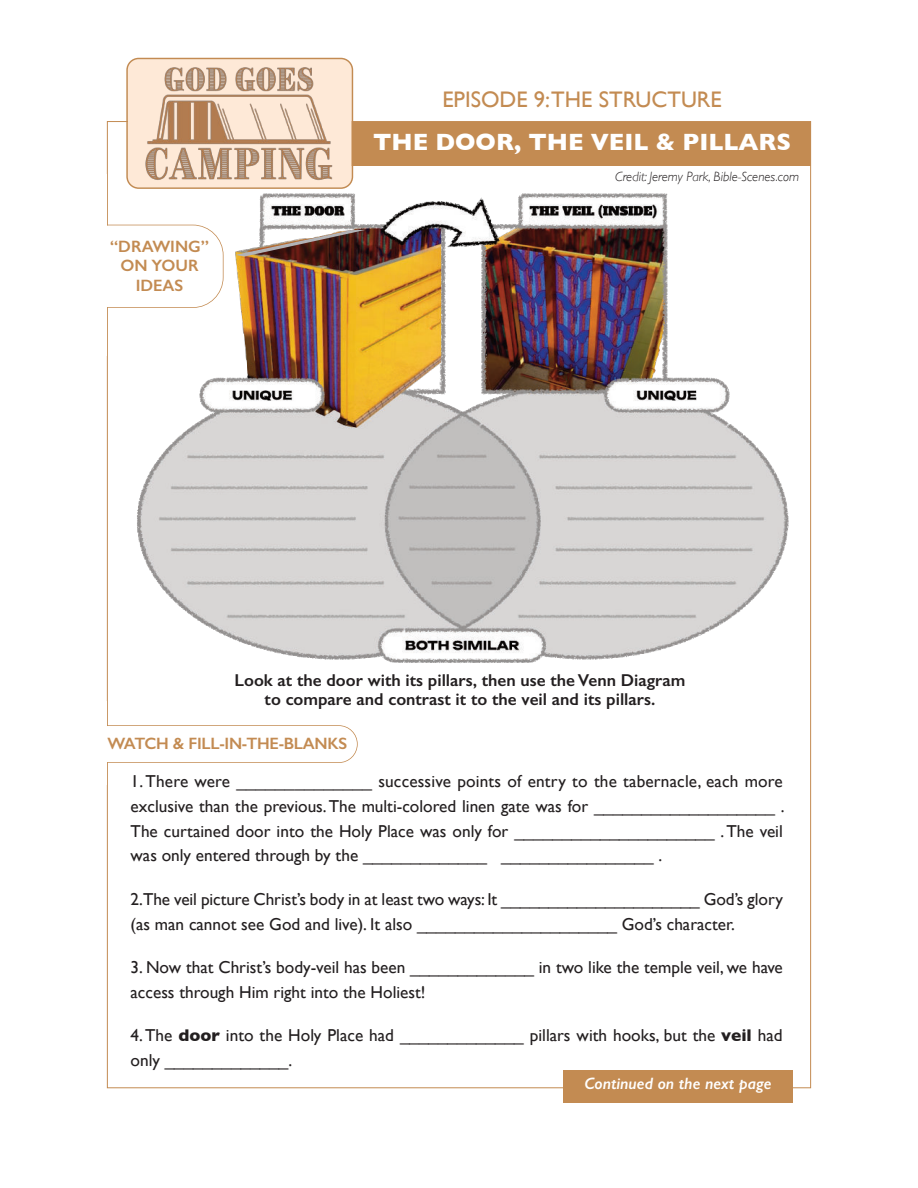
<style>
.page{position:relative;width:918px;height:1188px;background:#fff}
.page>*{position:absolute;margin:0;border:0;box-sizing:border-box;transform-origin:0 0}
.t1{font:700 24px "Gill Sans";color:#fff}
.t2{font:22.5px "Gill Sans";color:#c38b52}
.t3{font:17.25px/24.8px "Gill Sans";color:#231f20}
.t4{font:600 17.25px/19.2px "Gill Sans";color:#231f20;text-align:center}
.t5{font:600 16.5px/19.8px "Gill Sans";letter-spacing:-.015em;color:#c38b52;text-align:center}
.t6{font:italic 600 16.5px "Gill Sans";color:#fff}
.t7{font:italic 300 13.5px "Gill Sans";color:#231f20}
.s1{font-weight:700}
</style>
<div class="page">
<div style="left:348px;top:122px;width:463px;height:44px;background:#c38b52"></div>
<div style="left:89px;top:725px;width:269px;height:38px;border:2px solid #c38b52;border-radius:19px"></div>
<div style="left:73px;top:702px;width:34px;height:83px;background:#fff"></div>
<svg style="left:126px;top:58px;width:227px;height:124px;background:#f5ddc6"></svg>
<img style="left:137px;top:58px;width:205px;height:124px">
<div style="left:563px;top:1070px;width:230px;height:33px;background:#c38b52"></div>
<img style="left:126px;top:182px;width:686px;height:490px">
<svg style="left:236px;top:230px;width:130px;height:26px"></svg>
<p class="t5" style="left:110px;top:238px;width:100px">“DRAWING”<br>ON YOUR<br>IDEAS</p>
<h2 class="t2" style="left:442px;top:90px;width:281px">EPISODE 9:THE STRUCTURE</h2>
<h1 class="t1" style="left:373px;top:132px;width:419px">THE DOOR, THE VEIL &amp; PILLARS</h1>
<p class="t7" style="left:615px;top:170px;width:185px">Credit: Jeremy Park, Bible-Scenes.com</p>
<p class="t4" style="left:235px;top:672px;width:452px">Look at the door with its pillars, then use the Venn Diagram to compare and contrast it to the veil and its pillars.</p>
<p class="t5" style="left:108px;top:736px;width:241px">WATCH &amp; FILL-IN-THE-BLANKS</p>
<p class="t3" style="left:131px;top:770px;width:655px;text-align:justify">1. There were ______________ successive points of entry to the tabernacle, each more exclusive than the previous. The multi-colored linen gate was for ___________________ .<br>The curtained door into the Holy Place was only for _____________________ . The veil was only entered through by the _____________ ________________ .</p>
<p class="t3" style="left:131px;top:888px;width:654px">2.The veil picture Christ’s body in at least two ways: It _____________________ God’s glory (as man cannot see God and live). It also _____________________ God’s character.</p>
<p class="t3" style="left:131px;top:956px;width:654px">3. Now that Christ’s body-veil has been _____________ in two like the temple veil, we have access through Him right into the Holiest!</p>
<p class="t3" style="left:131px;top:1025px;width:654px">4. The <span class="s1">door</span> into the Holy Place had _____________ pillars with hooks, but the <span class="s1">veil</span> had only _____________.</p>
<p class="t6" style="left:584px;top:1078px;width:189px">Continued on the next page</p>
</div>
